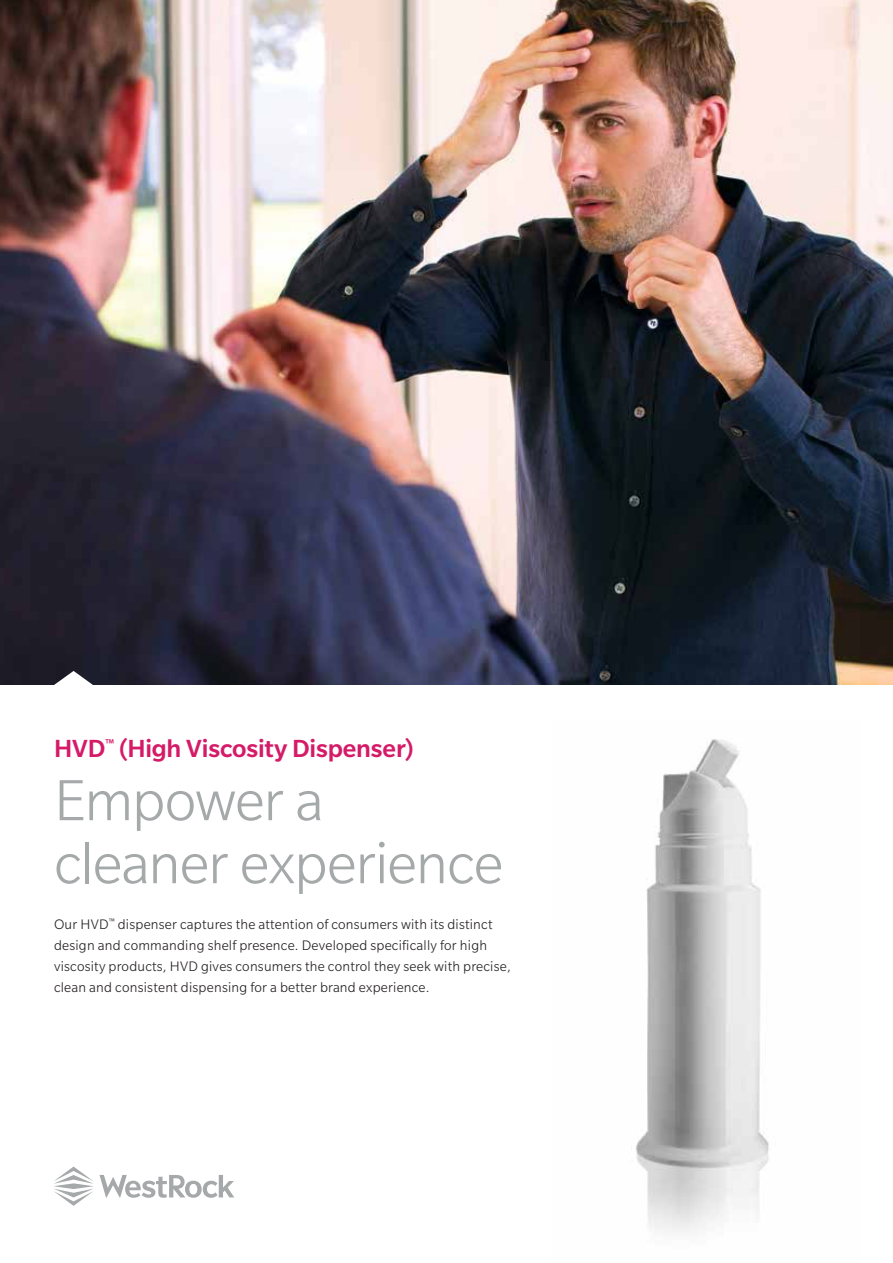
<style>
.page{position:relative;width:893px;height:1263px;background:#fff}
.page>*{position:absolute;margin:0;border:0;box-sizing:border-box;transform-origin:0 0}
.t1{font:300 63px/63px "Slate Pro";letter-spacing:-.015em;color:#a5a9a9}
.t2{font:500 27px "Slate Pro";letter-spacing:-.005em;color:#d51a68}
.t3{font:300 15px/21px "Slate Pro";letter-spacing:.015em;color:#231f20}
</style>
<div class="page">
<img style="left:0;top:0;width:893px;height:685px">
<svg style="left:53px;top:671px;width:41px;height:14px"></svg>
<img style="left:636px;top:739px;width:133px;height:493px">
<svg style="left:54px;top:1166px;width:180px;height:40px"></svg>
<p class="t2" style="left:54px;top:734px;width:361px">HVD<sup>™</sup> (High Viscosity Dispenser)</p>
<h1 class="t1" style="left:54px;top:768px;width:451px">Empower a cleaner experience</h1>
<p class="t3" style="left:54px;top:914px;width:458px">Our HVD<sup>™</sup> dispenser captures the attention of consumers with its distinct design and commanding shelf presence. Developed specifically for high viscosity products, HVD gives consumers the control they seek with precise, clean and consistent dispensing for a better brand experience.</p>
</div>
